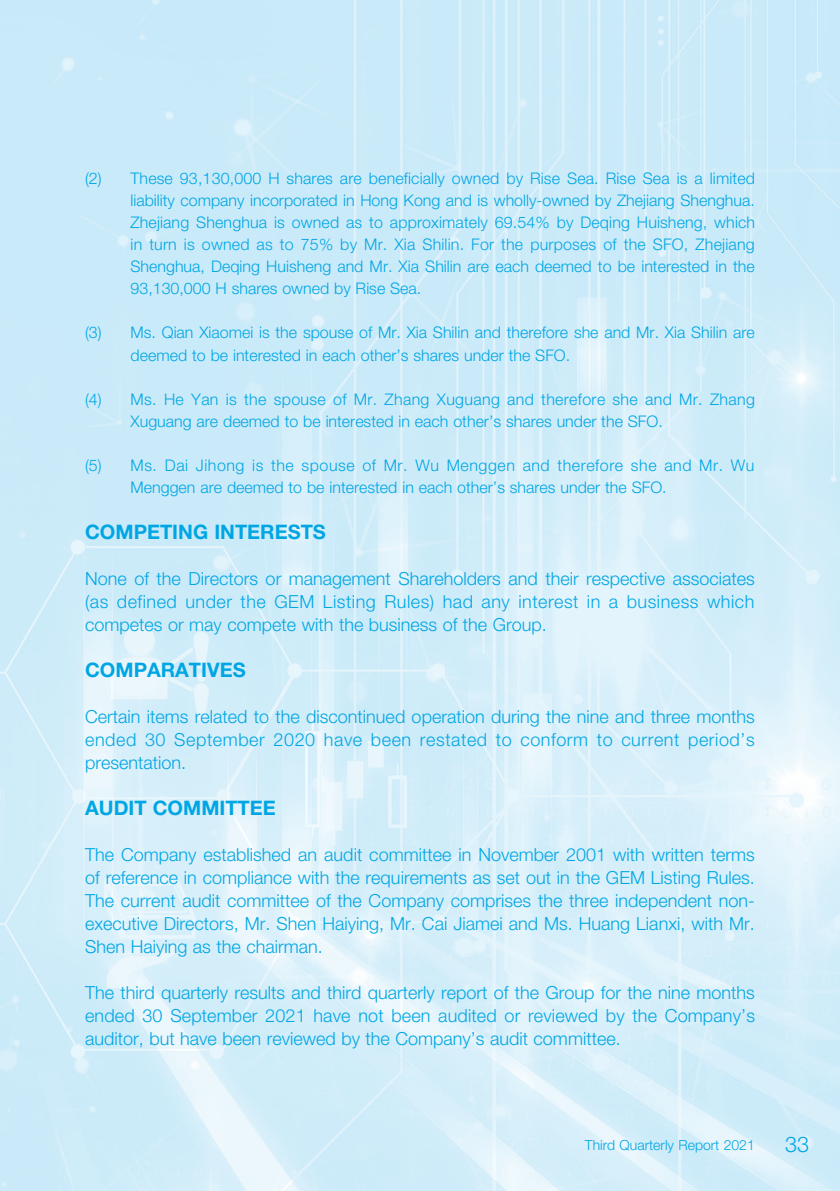
<style>
.page{position:relative;width:840px;height:1191px;background:#fff}
.page>*{position:absolute;margin:0;border:0;box-sizing:border-box;transform-origin:0 0}
.t1{font:300 21.6px "Helvetica Neue LT Std";color:#00a6e4}
.t2{font:700 20px "Helvetica Neue LT Std";color:#00a6e4}
.t3{font:300 18px/23px "Helvetica Neue LT Std";color:#00a6e4;text-align:justify}
.t4{font:300 16px/22px "Helvetica Neue LT Std";color:#00a6e4}
.t5{font:300 14px "Helvetica Neue LT Std";color:#00a6e4}
</style>
<div class="page">
<img style="left:0;top:0;width:839px;height:1191px">
<p class="t4" style="left:130px;top:167px;width:625px;text-align:justify;text-indent:-45px">(2) These 93,130,000 H shares are beneficially owned by Rise Sea. Rise Sea is a limited liability company incorporated in Hong Kong and is wholly-owned by Zhejiang Shenghua.<br>Zhejiang Shenghua is owned as to approximately 69.54% by Deqing Huisheng, which in turn is owned as to 75% by Mr. Xia Shilin. For the purposes of the SFO, Zhejiang Shenghua, Deqing Huisheng and Mr. Xia Shilin are each deemed to be interested in the 93,130,000 H shares owned by Rise Sea.</p>
<p class="t4" style="left:130px;top:321px;width:625px;text-indent:-45px">(3) Ms. Qian Xiaomei is the spouse of Mr. Xia Shilin and therefore she and Mr. Xia Shilin are deemed to be interested in each other’s shares under the SFO.</p>
<p class="t4" style="left:130px;top:387px;width:625px;text-indent:-45px">(4) Ms. He Yan is the spouse of Mr. Zhang Xuguang and therefore she and Mr. Zhang<br>Xuguang are deemed to be interested in each other’s shares under the SFO.</p>
<p class="t4" style="left:130px;top:453px;width:625px;text-indent:-45px">(5) Ms. Dai Jihong is the spouse of Mr. Wu Menggen and therefore she and Mr. Wu<br>Menggen are deemed to be interested in each other’s shares under the SFO.</p>
<p class="t2" style="left:85px;top:519px;width:242px">COMPETING INTERESTS</p>
<p class="t3" style="left:85px;top:566px;width:671px">None of the Directors or management Shareholders and their respective associates (as defined under the GEM Listing Rules) had any interest in a business which competes or may compete with the business of the Group.</p>
<p class="t2" style="left:85px;top:657px;width:162px">COMPARATIVES</p>
<p class="t3" style="left:85px;top:704px;width:671px">Certain items related to the discontinued operation during the nine and three months ended 30 September 2020 have been restated to conform to current period’s presentation.</p>
<p class="t2" style="left:85px;top:795px;width:192px">AUDIT COMMITTEE</p>
<p class="t3" style="left:85px;top:842px;width:671px">The Company established an audit committee in November 2001 with written terms of reference in compliance with the requirements as set out in the GEM Listing Rules.<br>The current audit committee of the Company comprises the three independent non&shy;executive Directors, Mr. Shen Haiying, Mr. Cai Jiamei and Ms. Huang Lianxi, with Mr.<br>Shen Haiying as the chairman.</p>
<p class="t3" style="left:85px;top:980px;width:671px">The third quarterly results and third quarterly report of the Group for the nine months ended 30 September 2021 have not been audited or reviewed by the Company’s auditor, but have been reviewed by the Company’s audit committee.</p>
<p class="t5" style="left:584px;top:1136px;width:171px">Third Quarterly Report 2021</p>
<p class="t1" style="left:784px;top:1131px;width:26px">33</p>
</div>
